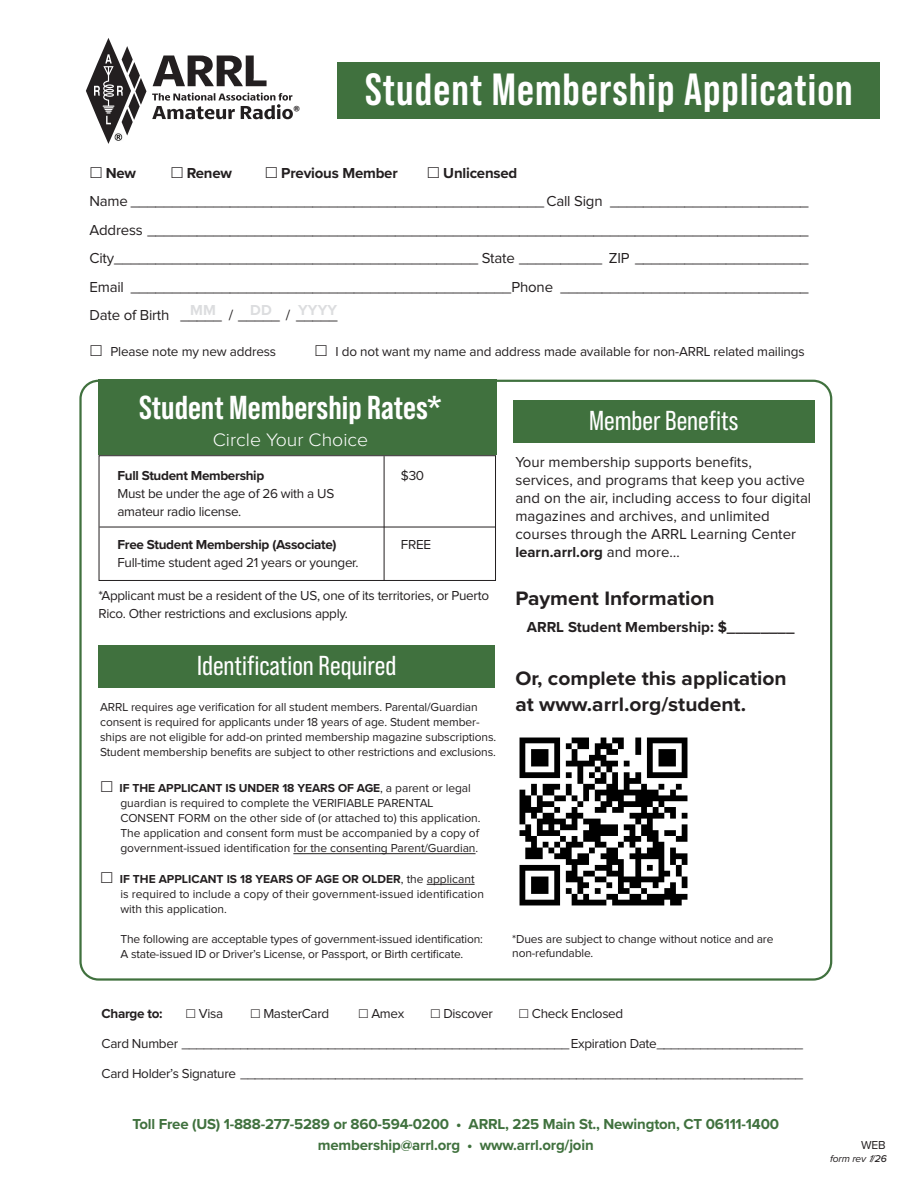
<style>
.page{position:relative;width:918px;height:1188px;background:#fff}
.page>*{position:absolute;margin:0;border:0;box-sizing:border-box;transform-origin:0 0}
.t1{font:700 45px "Bebas Neue Pro";letter-spacing:.025em;color:#fff}
.t2{font:700 33.15px "Bebas Neue Pro";color:#fff;scale:1.04 1}
.t3{font:27.3px "Bebas Neue Pro";color:#fff;scale:1.04 1}
.t4{font:700 20.1px "Proxima Nova";color:#231f20;scale:1.04 1}
.t5{font:300 18.75px "Proxima Nova";color:#fff;scale:1.04 1}
.t6{font:15px/18px "Proxima Nova";color:#231f20}
.t7{font:700 15px "Proxima Nova";letter-spacing:-.015em;color:#40713e}
.t8{font:700 15px "Proxima Nova";letter-spacing:-.015em;color:#231f20}
.t9{font:700 15px "Proxima Nova";letter-spacing:.005em;color:#dcdddf}
.t10{font:13.5px/18px "Proxima Nova";letter-spacing:-.025em;color:#231f20}
.t11{font:700 13.5px "Proxima Nova";letter-spacing:-.025em;color:#231f20}
.t12{font:12px/15px "Proxima Nova";letter-spacing:-.01em;color:#231f20}
.t13{font:italic 10.2px "Proxima Nova";letter-spacing:-.015em;color:#231f20}
.t14{font:600 9.6px "Petala Pro";color:#231f20}
.s1{font-weight:700}
.s2{font-weight:500}
</style>
<div class="page">
<div style="left:338px;top:62px;width:542px;height:56px;background:#40713e"></div>
<svg style="left:86px;top:38px;width:60px;height:106px"></svg>
<svg style="left:153px;top:56px;width:114px;height:30px"></svg>
<svg style="left:152px;top:93px;width:141px;height:26px"></svg>
<div style="left:99px;top:380px;width:398px;height:75px;background:#40713e"></div>
<div style="left:513px;top:401px;width:302px;height:42px;background:#40713e"></div>
<div style="left:99px;top:455px;width:397px;height:126px;border:1px solid #231f20"></div>
<hr style="left:99px;top:527px;width:396px;height:1px;background:#231f20">
<hr style="left:384px;top:456px;width:1px;height:125px;background:#231f20">
<div style="left:99px;top:645px;width:396px;height:42px;background:#40713e"></div>
<img style="left:519px;top:737px;width:169px;height:169px">
<hr style="left:427px;top:884px;width:48px;height:1px;background:#231f20">
<hr style="left:293px;top:853px;width:183px;height:1px;background:#231f20">
<p class="t14" style="left:293px;top:105px;width:8px">®</p>
<p class="t1" style="left:365px;top:64px;width:489px">Student Membership Application</p>
<p class="t8" style="left:106px;top:162px;width:32px">New</p>
<p class="t8" style="left:187px;top:162px;width:47px">Renew</p>
<p class="t8" style="left:281px;top:162px;width:118px">Previous Member</p>
<p class="t8" style="left:443px;top:162px;width:76px">Unlicensed</p>
<p class="t6" style="left:89px;top:193px;width:721px">Name __________________________________________________ Call Sign ________________________</p>
<p class="t6" style="left:89px;top:221px;width:721px">Address ________________________________________________________________________________</p>
<p class="t6" style="left:89px;top:250px;width:721px">City____________________________________________ State __________ ZIP _____________________</p>
<p class="t6" style="left:89px;top:278px;width:721px">Email ______________________________________________Phone ______________________________</p>
<p class="t6" style="left:89px;top:307px;width:250px">Date of Birth _____ / _____ / _____</p>
<p class="t10" style="left:110px;top:343px;width:167px">Please note my new address</p>
<p class="t10" style="left:335px;top:343px;width:471px">I do not want my name and address made available for non-ARRL related mailings</p>
<p class="t9" style="left:190px;top:298px;width:27px">MM</p>
<p class="t9" style="left:250px;top:298px;width:23px">DD</p>
<p class="t9" style="left:298px;top:298px;width:41px">YYYY</p>
<h2 class="t2" style="left:139px;top:388px;width:293px">Student Membership Rates*</h2>
<h3 class="t5" style="left:213px;top:426px;width:151px">Circle Your Choice</h3>
<h3 class="t3" style="left:589px;top:405px;width:145px">Member Benefits</h3>
<p class="t6" style="left:515px;top:453px;width:297px">Your membership supports benefits, services, and programs that keep you active and on the air, including access to four digital magazines and archives, and unlimited courses through the ARRL Learning Center <span class="s1">learn.arrl.org</span> and more…</p>
<p class="t11" style="left:117px;top:466px;width:148px">Full Student Membership</p>
<p class="t10" style="left:401px;top:467px;width:25px">$30</p>
<p class="t10" style="left:117px;top:485px;width:218px">Must be under the age of 26 with a US amateur radio license.</p>
<p class="t11" style="left:117px;top:534px;width:221px">Free Student Membership (Associate)</p>
<p class="t10" style="left:401px;top:536px;width:32px">FREE</p>
<p class="t10" style="left:117px;top:554px;width:242px">Full-time student aged 21 years or younger.</p>
<p class="t10" style="left:99px;top:587px;width:392px">*Applicant must be a resident of the US, one of its territories, or Puerto</p>
<h3 class="t4" style="left:515px;top:584px;width:193px">Payment Information</h3>
<p class="t10" style="left:99px;top:605px;width:251px">Rico. Other restrictions and exclusions apply.</p>
<p class="t8" style="left:527px;top:616px;width:269px">ARRL Student Membership: $________</p>
<h3 class="t3" style="left:197px;top:650px;width:193px">Identification Required</h3>
<h3 class="t4" style="left:515px;top:664px;width:262px">Or, complete this application</h3>
<p class="t12" style="left:100px;top:700px;width:379px">ARRL requires age verification for all student members. Parental/Guardian</p>
<h3 class="t4" style="left:515px;top:689px;width:223px">at www.arrl.org/student.</h3>
<p class="t12" style="left:100px;top:715px;width:398px">consent is required for applicants under 18 years of age. Student member&shy;ships are not eligible for add-on printed membership magazine subscriptions.<br>Student membership benefits are subject to other restrictions and exclusions.</p>
<p class="t12" style="left:120px;top:781px;width:363px"><span class="s1">IF THE APPLICANT IS UNDER 18 YEARS OF AGE</span>, a parent or legal guardian is required to complete the VERIFIABLE PARENTAL CONSENT FORM on the other side of (or attached to) this application.<br>The application and consent form must be accompanied by a copy of government-issued identification for the consenting Parent/Guardian.</p>
<p class="t12" style="left:120px;top:872px;width:366px"><span class="s1">IF THE APPLICANT IS 18 YEARS OF AGE OR OLDER</span>, the applicant is required to include a copy of their government-issued identification with this application.</p>
<p class="t12" style="left:120px;top:932px;width:364px">The following are acceptable types of government-issued identification:<br>A state-issued ID or Driver’s License, or Passport, or Birth certificate.</p>
<p class="t12" style="left:512px;top:932px;width:263px;line-height:14.4px">*Dues are subject to change without notice and are non-refundable.</p>
<p class="t11" style="left:102px;top:1003px;width:63px">Charge to:</p>
<p class="t10" style="left:199px;top:1005px;width:26px">Visa</p>
<p class="t10" style="left:263px;top:1005px;width:68px">MasterCard</p>
<p class="t10" style="left:371px;top:1005px;width:35px">Amex</p>
<p class="t10" style="left:443px;top:1005px;width:51px">Discover</p>
<p class="t10" style="left:532px;top:1005px;width:93px">Check Enclosed</p>
<p class="t10" style="left:102px;top:1035px;width:703px">Card Number _____________________________________________________Expiration Date ____________________</p>
<p class="t10" style="left:102px;top:1065px;width:703px">Card Holder’s Signature _____________________________________________________________________________</p>
<p class="t7" style="left:132px;top:1113px;width:648px">Toll Free (US) 1-888-277-5289 or 860-594-0200 • ARRL, 225 Main St., Newington, CT 06111-1400</p>
<p class="t7" style="left:318px;top:1134px;width:277px">membership@arrl.org • www.arrl.org/join</p>
<p class="t12" style="left:861px;top:1137px;width:26px">WEB</p>
<p class="t13" style="left:830px;top:1151px;width:58px">form rev 1/<span class="s2">26</span></p>
</div>
